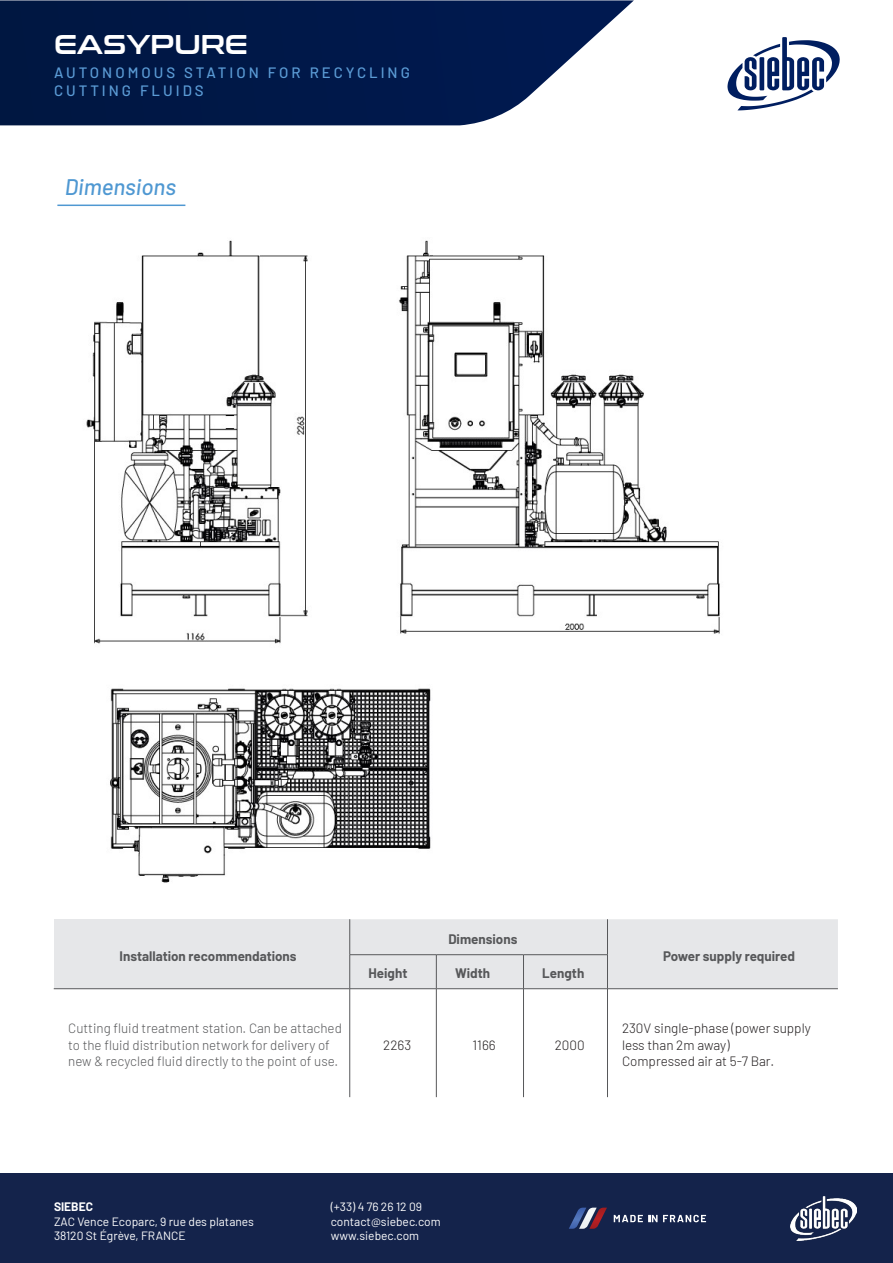
<style>
.page{position:relative;width:893px;height:1263px;background:#fff}
.page>*{position:absolute;margin:0;border:0;box-sizing:border-box;transform-origin:0 0}
.t1{font:27px "Conthrax Sb";color:#fff}
.t2{font:italic 500 22.5px "Barlow";color:#4f98d2}
.t3{font:500 15px/18px "Barlow";letter-spacing:.2em;color:#5b9bd5}
.t4{font:300 13.5px/16.2px "Barlow";color:#57585a}
.t5{font:300 13.5px/16.2px "Barlow";color:#231f20}
.t6{font:700 13.5px "Barlow";color:#57585a}
.t7{font:12px "Barlow";color:#fff}
.t8{font:700 12px "Barlow";color:#fff}
</style>
<div class="page">
<img style="left:86px;top:240px;width:634px;height:643px">
<div style="left:0;top:1173px;width:893px;height:90px;background:#14234b"></div>
<img style="left:790px;top:1196px;width:67px;height:44px">
<svg style="left:569px;top:1207px;width:38px;height:22px"></svg>
<svg style="left:614px;top:1215px;width:92px;height:7px"></svg>
<svg style="left:727px;top:37px;width:113px;height:73px"></svg>
<svg style="left:0;top:0;width:634px;height:125px;background:#1d325d"></svg>
<div style="left:54px;top:919px;width:296px;height:70px;background:#e6e7e9"></div>
<div style="left:350px;top:919px;width:488px;height:69px;background:#e6e7e9"></div>
<svg style="left:54px;top:989px;width:784px;height:108px"></svg>
<hr style="left:54px;top:988px;width:296px;height:1px;background:#57585a">
<hr style="left:350px;top:954px;width:86px;height:1px;background:#57585a">
<hr style="left:436px;top:954px;width:87px;height:1px;background:#57585a">
<hr style="left:523px;top:954px;width:84px;height:1px;background:#57585a">
<hr style="left:350px;top:988px;width:86px;height:1px;background:#57585a">
<hr style="left:436px;top:988px;width:87px;height:1px;background:#57585a">
<hr style="left:524px;top:988px;width:83px;height:1px;background:#57585a">
<hr style="left:608px;top:988px;width:230px;height:1px;background:#57585a">
<hr style="left:436px;top:955px;width:1px;height:33px;background:#57585a">
<hr style="left:436px;top:989px;width:1px;height:108px;background:#57585a">
<hr style="left:607px;top:989px;width:1px;height:108px;background:#57585a">
<hr style="left:523px;top:989px;width:1px;height:108px;background:#57585a">
<hr style="left:523px;top:955px;width:1px;height:34px;background:#57585a">
<hr style="left:607px;top:955px;width:1px;height:34px;background:#57585a">
<hr style="left:349px;top:955px;width:1px;height:34px;background:#57585a">
<hr style="left:349px;top:989px;width:1px;height:108px;background:#57585a">
<hr style="left:349px;top:919px;width:1px;height:36px;background:#57585a">
<hr style="left:607px;top:919px;width:1px;height:36px;background:#57585a">
<hr style="left:57px;top:205px;width:128px;height:1px;background:#4f98d2">
<p class="t1" style="left:54px;top:24px;width:195px">EASYPURE</p>
<p class="t3" style="left:54px;top:62px;width:357px">AUTONOMOUS STATION FOR RECYCLING<br>CUTTING FLUIDS</p>
<p class="t2" style="left:65px;top:170px;width:113px">Dimensions</p>
<p class="t6" style="left:120px;top:946px;width:179px">Installation recommendations</p>
<p class="t4" style="left:68px;top:1019px;width:275px">Cutting fluid treatment station. Can be attached to the fluid distribution network for delivery of new &amp; recycled fluid directly to the point of use.</p>
<p class="t6" style="left:448px;top:929px;width:70px">Dimensions</p>
<p class="t6" style="left:368px;top:963px;width:40px">Height</p>
<p class="t6" style="left:455px;top:963px;width:37px">Width</p>
<p class="t6" style="left:542px;top:963px;width:44px">Length</p>
<p class="t5" style="left:383px;top:1036px;width:30px">2263</p>
<p class="t5" style="left:473px;top:1036px;width:25px">1166</p>
<p class="t5" style="left:555px;top:1036px;width:31px">2000</p>
<p class="t6" style="left:663px;top:946px;width:133px">Power supply required</p>
<p class="t5" style="left:622px;top:1019px;width:190px">230V single-phase (power supply less than 2m away)</p>
<p class="t5" style="left:622px;top:1052px;width:154px">Compressed air at 5-7 Bar.</p>
<p class="t8" style="left:54px;top:1198px;width:41px">SIEBEC</p>
<p class="t7" style="left:54px;top:1213px;width:201px">ZAC Vence Ecoparc, 9 rue des platanes</p>
<p class="t7" style="left:54px;top:1227px;width:133px">38120 St Égrève, FRANCE</p>
<p class="t7" style="left:331px;top:1198px;width:93px">(+33) 4 76 26 12 09</p>
<p class="t7" style="left:331px;top:1213px;width:112px">contact@siebec.com</p>
<p class="t7" style="left:331px;top:1227px;width:90px">www.siebec.com</p>
</div>
